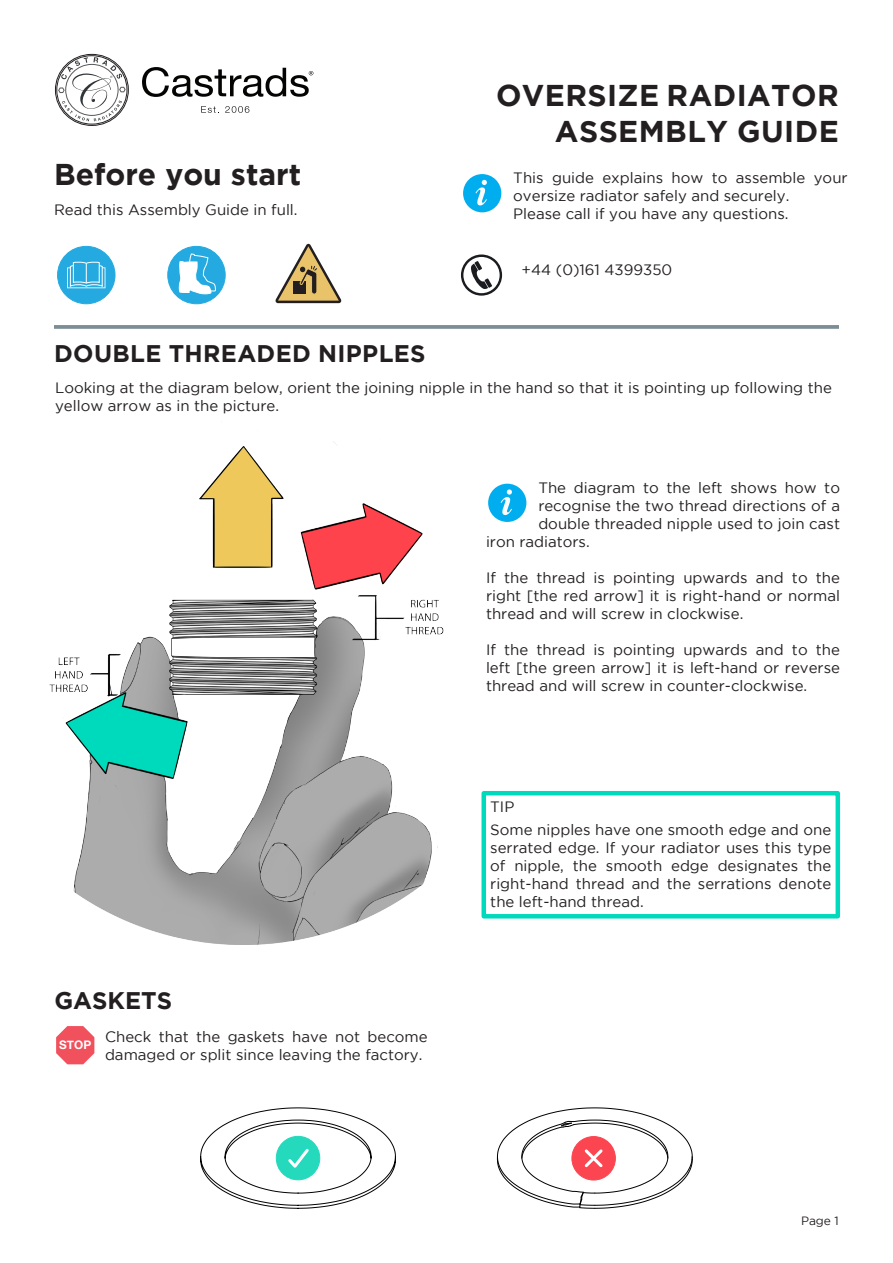
<style>
.page{position:relative;width:893px;height:1263px;background:#fff}
.page>*{position:absolute;margin:0;border:0;box-sizing:border-box;transform-origin:0 0}
.t1{font:700 30px/36px "Gotham";letter-spacing:.015em;color:#231f20;text-align:right}
.t2{font:700 24px "Gotham";letter-spacing:.015em;color:#231f20}
.t3{font:15px/18px "Gotham";color:#231f20}
.t4{font:12px "Gotham";color:#231f20}
.t5{font:700 11.85px "Helvetica Neue";color:#fff}
</style>
<div class="page">
<svg style="left:201px;top:106px;width:18px;height:7px"></svg>
<svg style="left:225px;top:106px;width:24px;height:7px"></svg>
<svg style="left:142px;top:67px;width:171px;height:30px"></svg>
<div style="left:55px;top:54px;width:74px;height:72px;border:1px solid #231f20;border-radius:50%"></div>
<svg style="left:58px;top:57px;width:68px;height:64px"></svg>
<svg style="left:54px;top:325px;width:785px;height:4px;background:#83939b"></svg>
<div style="left:463px;top:174px;width:38px;height:38px;background:#00aeef;border-radius:50%"></div>
<svg style="left:475px;top:180px;width:12px;height:25px"></svg>
<svg style="left:275px;top:244px;width:66px;height:59px"></svg>
<div style="left:168px;top:246px;width:57px;height:58px;background:#24aae1;border-radius:50%"></div>
<div style="left:168px;top:246px;width:57px;height:58px;border:1px solid #24aae1;border-radius:50%"></div>
<svg style="left:178px;top:246px;width:39px;height:49px"></svg>
<div style="left:58px;top:246px;width:57px;height:58px;background:#24aae1;border-radius:50%"></div>
<div style="left:57px;top:246px;width:58px;height:58px;border:1px solid #24aae1;border-radius:50%"></div>
<svg style="left:67px;top:262px;width:38px;height:26px"></svg>
<img style="left:49px;top:441px;width:490px;height:503px">
<svg style="left:56px;top:1026px;width:38px;height:38px"></svg>
<svg style="left:461px;top:254px;width:41px;height:42px"></svg>
<div style="left:481px;top:791px;width:359px;height:127px;border:4px solid #00dabc"></div>
<svg style="left:200px;top:1108px;width:196px;height:100px"></svg>
<svg style="left:497px;top:1108px;width:196px;height:100px"></svg>
<div style="left:488px;top:484px;width:38px;height:38px;background:#00aeef;border-radius:50%"></div>
<svg style="left:501px;top:489px;width:11px;height:26px"></svg>
<h1 class="t1" style="left:54px;top:158px;width:249px">Before you start</h1>
<p class="t3" style="left:54px;top:202px;width:245px">Read this Assembly Guide in full.</p>
<h1 class="t1" style="left:496px;top:79px;width:344px">OVERSIZE RADIATOR<br>ASSEMBLY GUIDE</h1>
<p class="t3" style="left:513px;top:170px;width:336px">This guide explains how to assemble your oversize radiator safely and securely.<br>Please call if you have any questions.</p>
<p class="t3" style="left:522px;top:262px;width:152px">+44 (0)161 4399350</p>
<h2 class="t2" style="left:54px;top:345px;width:373px">DOUBLE THREADED NIPPLES</h2>
<p class="t3" style="left:55px;top:379px;width:778px">Looking at the diagram below, orient the joining nipple in the hand so that it is pointing up following the yellow arrow as in the picture.</p>
<p class="t3" style="left:538px;top:479px;width:303px">The diagram to the left shows how to</p>
<p class="t3" style="left:538px;top:497px;width:303px">recognise the two thread directions of a</p>
<p class="t3" style="left:538px;top:515px;width:303px">double threaded nipple used to join cast</p>
<p class="t3" style="left:486px;top:533px;width:105px">iron radiators.</p>
<p class="t3" style="left:486px;top:569px;width:356px;text-align:justify">If the thread is pointing upwards and to the right [the red arrow] it is right-hand or normal thread and will screw in clockwise.</p>
<p class="t3" style="left:486px;top:641px;width:356px;text-align:justify">If the thread is pointing upwards and to the left [the green arrow] it is left-hand or reverse thread and will screw in counter-clockwise.</p>
<h2 class="t2" style="left:54px;top:991px;width:119px">GASKETS</h2>
<p class="t5" style="left:59px;top:1037px;width:33px">STOP</p>
<p class="t3" style="left:105px;top:1028px;width:324px">Check that the gaskets have not become damaged or split since leaving the factory.</p>
<p class="t3" style="left:490px;top:797px;width:342px;line-height:22.2px">TIP<br>Some nipples have one smooth edge and one</p>
<p class="t3" style="left:490px;top:839px;width:342px;text-align:justify">serrated edge. If your radiator uses this type of nipple, the smooth edge designates the right-hand thread and the serrations denote the left-hand thread.</p>
<p class="t4" style="left:801px;top:1216px;width:39px">Page 1</p>
</div>
